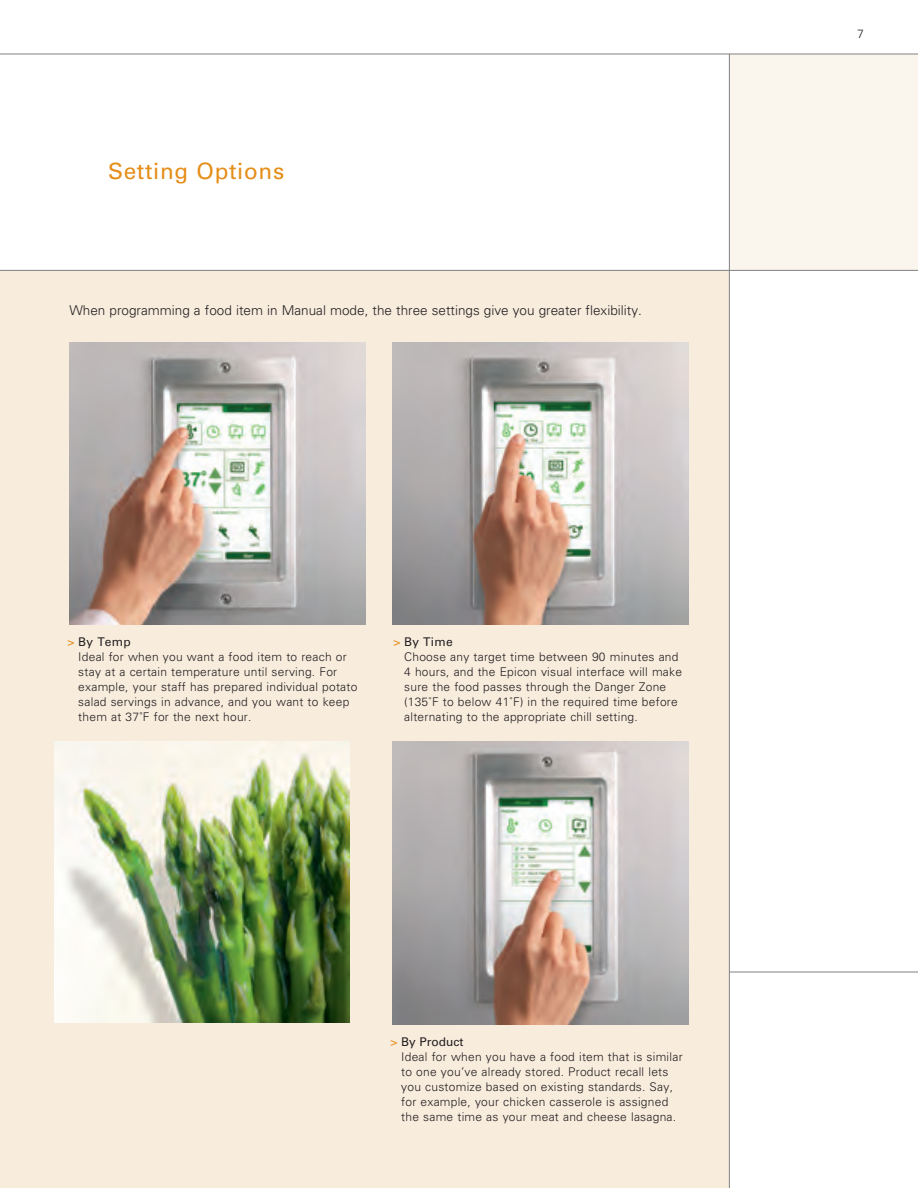
<style>
.page{position:relative;width:918px;height:1188px;background:#fff}
.page>*{position:absolute;margin:0;border:0;box-sizing:border-box;transform-origin:0 0}
.t1{font:22.5px "Univers";letter-spacing:.03em;color:#e58e19}
.t2{font:300 13.5px "Univers";color:#231f20}
.t3{font:300 12px/15px "Univers";letter-spacing:.02em;color:#231f20}
.s1{font-weight:400;color:#e58e19}
.s2{font-weight:400}
.s3{font-stretch:condensed}
</style>
<div class="page">
<div style="left:0;top:270px;width:729px;height:918px;background:#f8ecdd"></div>
<div style="left:729px;top:54px;width:189px;height:216px;background:#fbf6ed"></div>
<hr style="left:0;top:54px;width:918px;height:1px;background:#808083">
<hr style="left:0;top:270px;width:918px;height:1px;background:#808083">
<hr style="left:729px;top:972px;width:189px;height:1px;background:#808083">
<img style="left:393px;top:343px;width:295px;height:282px">
<img style="left:54px;top:742px;width:296px;height:281px">
<img style="left:69px;top:343px;width:296px;height:282px">
<img style="left:392px;top:742px;width:296px;height:282px">
<hr style="left:729px;top:54px;width:1px;height:1134px;background:#808083">
<p class="t1" style="left:108px;top:158px;width:178px">Setting Options</p>
<p class="t2" style="left:69px;top:302px;width:574px">When programming a food item in Manual mode, the three settings give you greater flexibility.</p>
<p class="t3" style="left:78px;top:634px;width:281px;text-indent:-11px"><span class="s1">&gt;</span> <span class="s2">By Temp<br></span>Ideal for when you want a food item to reach or stay at a certain temperature until serving. For example, your staff has prepared individual potato salad servings in advance, and you want to keep them at 37<span class="s3">˚</span>F for the next hour.</p>
<p class="t3" style="left:404px;top:634px;width:279px;text-indent:-11px"><span class="s1">&gt;</span> <span class="s2">By Time<br></span>Choose any target time between 90 minutes and 4 hours, and the Epicon visual interface will make sure the food passes through the Danger Zone (135˚F to below 41˚F) in the required time before alternating to the appropriate chill setting.</p>
<p class="t3" style="left:401px;top:1034px;width:283px;text-indent:-11px"><span class="s1">&gt;</span> <span class="s2">By Product<br></span>Ideal for when you have a food item that is similar to one you’ve already stored. Product recall lets you customize based on existing standards. Say, for example, your chicken casserole is assigned the same time as your meat and cheese lasagna.</p>
<p class="t3" style="left:857px;top:26px;width:8px">7</p>
</div>
